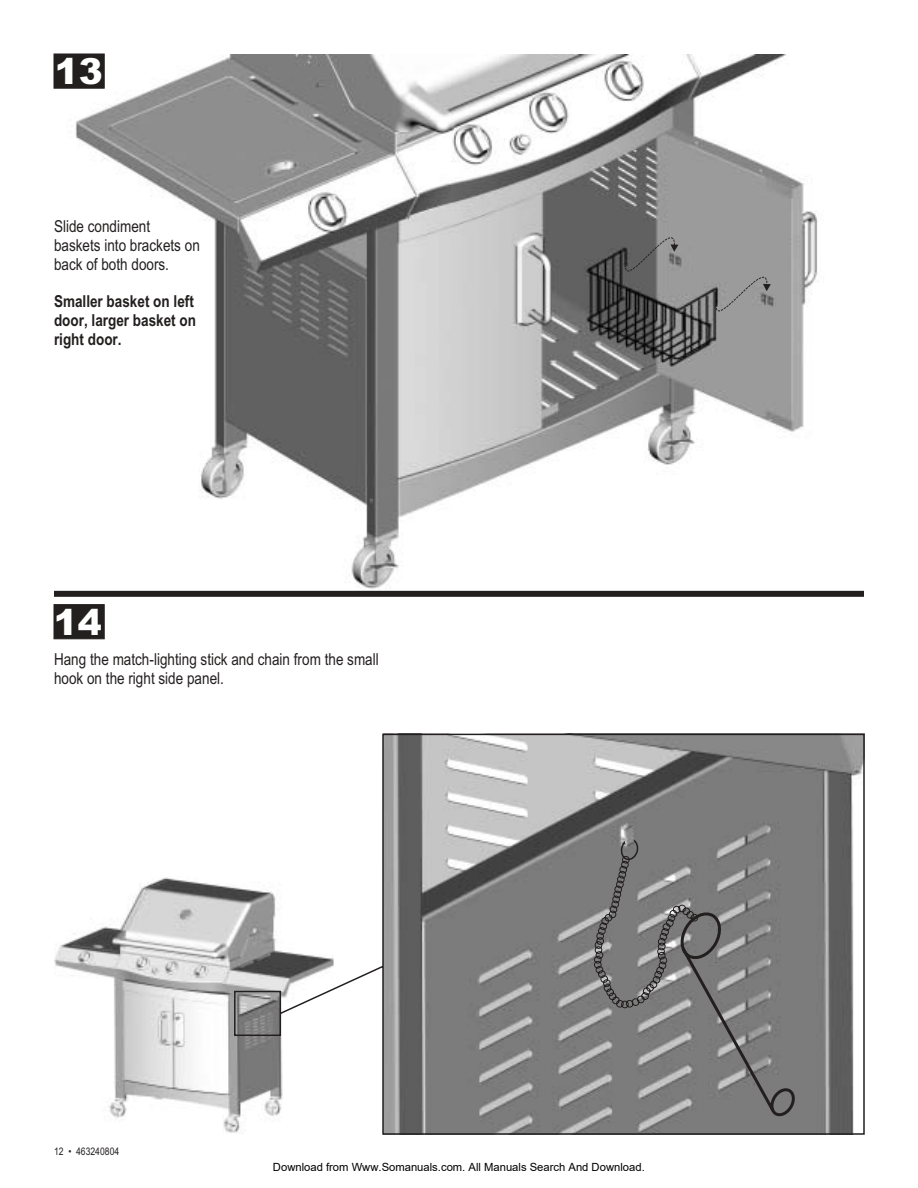
<style>
.page{position:relative;width:918px;height:1188px;background:#fff}
.page>*{position:absolute;margin:0;border:0;box-sizing:border-box;transform-origin:0 0}
.t1{font:900 36px "Arial";color:#fff}
.t2{font:16.5px/18.8px "Arial Narrow";color:#231f1f}
.t3{font:700 16.5px/18.9px "Arial Narrow";color:#231f1f}
.t4{font:11.25px "Arial";color:#000}
.t5{font:10.5px "Arial Narrow";color:#231f1f}
</style>
<div class="page">
<img style="left:54px;top:877px;width:179px;height:256px">
<img style="left:67px;top:54px;width:797px;height:537px">
<div style="left:54px;top:54px;width:50px;height:34px;background:#231f1f"></div>
<div style="left:54px;top:604px;width:50px;height:35px;background:#231f1f;border:1px solid #231f1f"></div>
<div style="left:54px;top:591px;width:810px;height:6px;background:#231f1f"></div>
<svg style="left:624px;top:214px;width:54px;height:77px;background:#747474"></svg>
<svg style="left:715px;top:254px;width:56px;height:77px;background:#959595"></svg>
<svg style="left:233px;top:733px;width:632px;height:402px"></svg>
<svg style="left:594px;top:856px;width:204px;height:262px;background:#7e7e7e"></svg>
<h1 class="t1" style="left:55px;top:51px;width:50px">13</h1>
<p class="t2" style="left:54px;top:219px;width:147px">Slide condiment baskets into brackets on back of both doors.</p>
<p class="t3" style="left:54px;top:294px;width:144px">Smaller basket on left door, larger basket on right door.</p>
<h1 class="t1" style="left:54px;top:601px;width:50px">14</h1>
<p class="t2" style="left:54px;top:652px;width:326px">Hang the match-lighting stick and chain from the small hook on the right side panel.</p>
<p class="t5" style="left:54px;top:1147px;width:67px">12 • 463240804</p>
<p class="t4" style="left:273px;top:1160px;width:373px">Download from Www.Somanuals.com. All Manuals Search And Download.</p>
</div>
